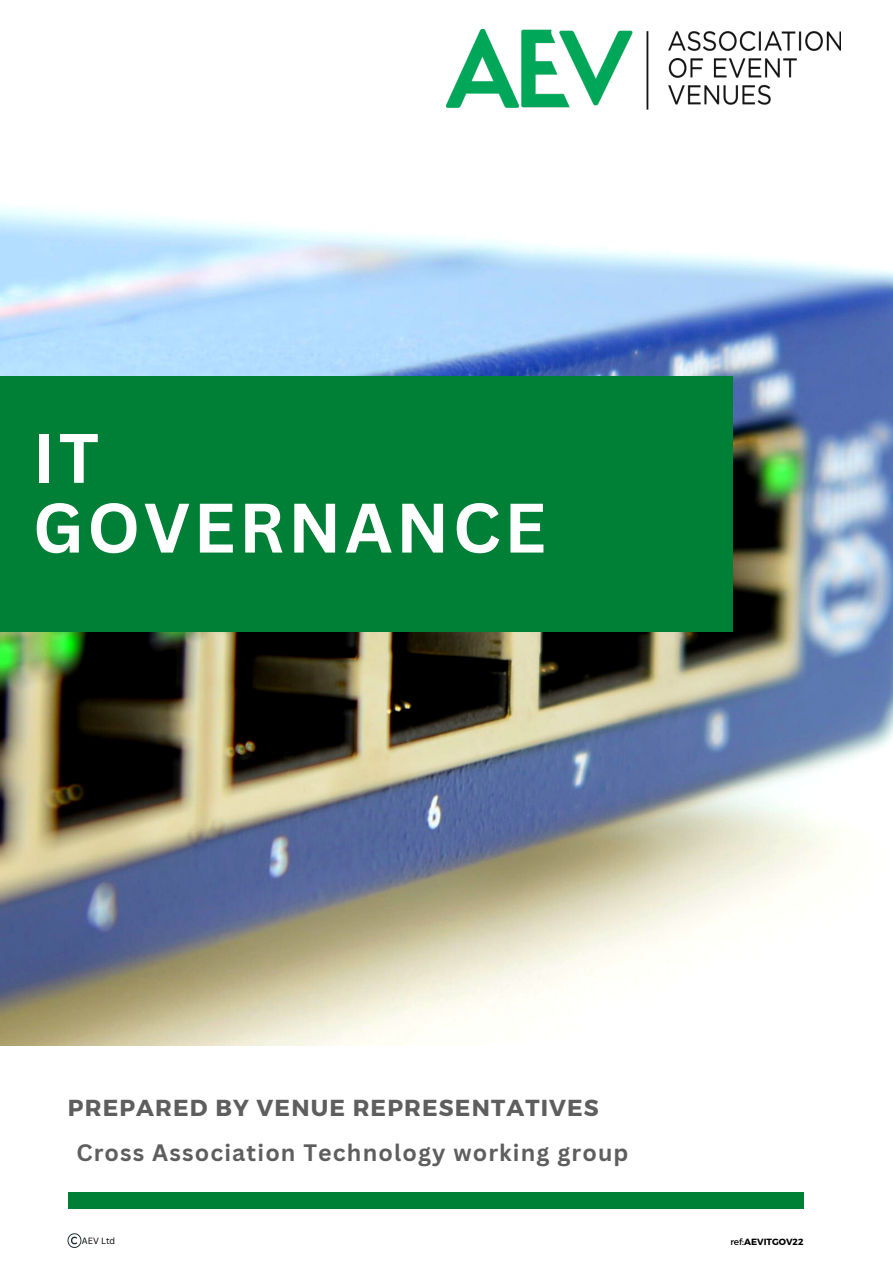
<style>
.page{position:relative;width:893px;height:1264px;background:#fff}
.page>*{position:absolute;margin:0;border:0;box-sizing:border-box;transform-origin:0 0}
.t1{font:700 68.4px/69.8px "Canva Sans";letter-spacing:.05em;color:#fff}
.t2{font:700 23.1px "Canva Sans";letter-spacing:.05em;color:#5e5e5e}
.t3{font:700 23.1px "Montserrat";letter-spacing:.05em;color:#5e5e5e}
.t4{font:700 9px "Montserrat";color:#000}
.t5{font:8.85px "Canva Sans";color:#000}
.s1{font-weight:400}
</style>
<div class="page">
<img style="left:0;top:29px;width:892px;height:1016px">
<div style="left:0;top:376px;width:732px;height:255px;background:#008037"></div>
<div style="left:68px;top:1192px;width:735px;height:16px;background:#008037"></div>
<img style="left:446px;top:30px;width:394px;height:79px">
<svg style="left:68px;top:1233px;width:13px;height:13px"></svg>
<h1 class="t1" style="left:33px;top:421px;width:514px">IT<br>GOVERNANCE</h1>
<p class="t3" style="left:68px;top:1093px;width:532px">PREPARED BY VENUE REPRESENTATIVES</p>
<p class="t2" style="left:76px;top:1136px;width:553px">Cross Association Technology working group</p>
<p class="t5" style="left:82px;top:1234px;width:35px">AEV Ltd</p>
<p class="t4" style="left:730px;top:1236px;width:74px"><span class="s1">ref:</span>AEVITGOV22</p>
</div>
